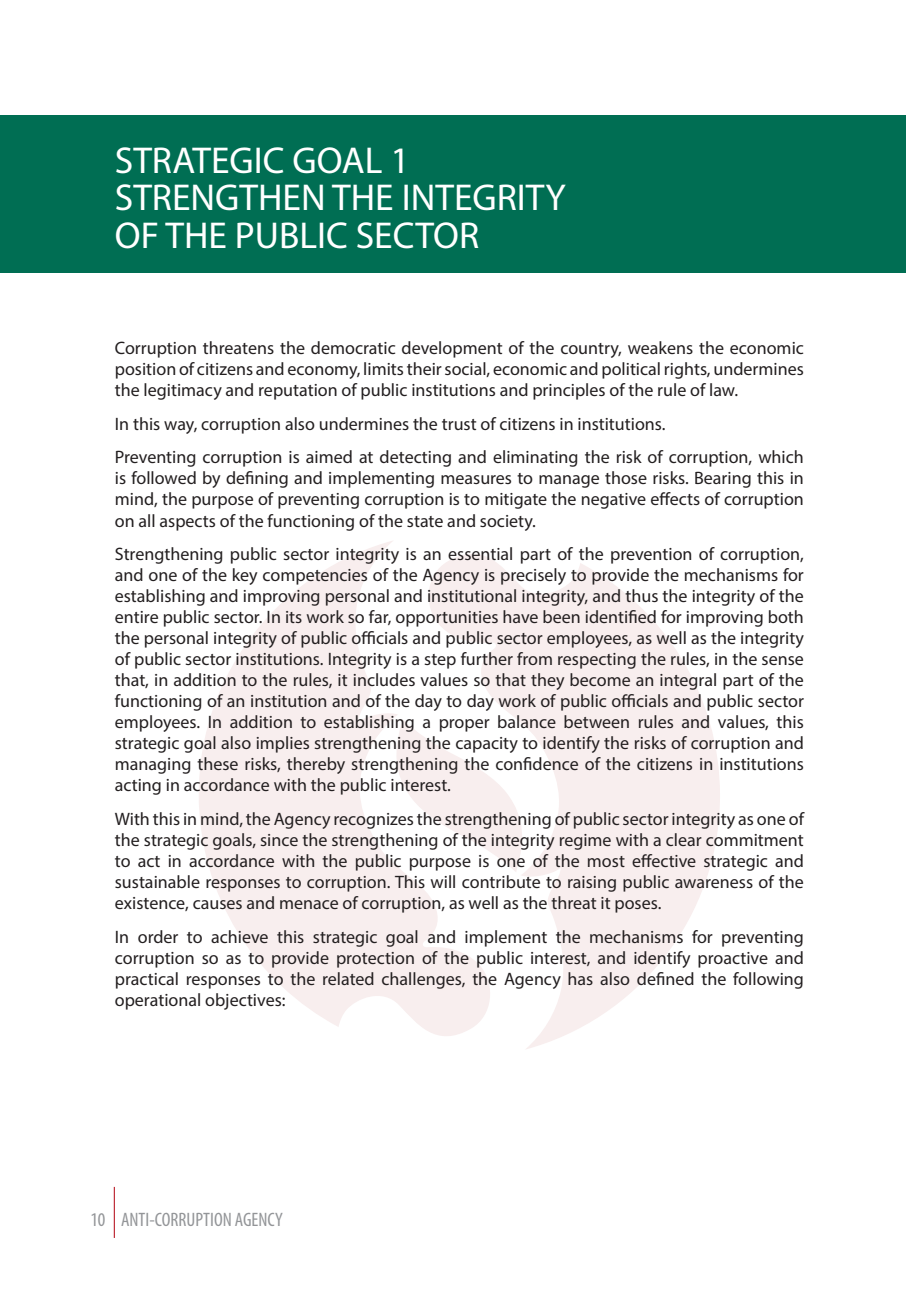
<style>
.page{position:relative;width:906px;height:1289px;background:#fff}
.page>*{position:absolute;margin:0;border:0;box-sizing:border-box;transform-origin:0 0}
.naslov_1{font:37.5px "Myriad Pro";color:#fff}
.t1{font:condensed 19.5px "Myriad Pro";color:#939598}
.osnovni_tekst{font:18px/21px "Myriad Pro";color:#231f20;text-align:justify}
</style>
<div class="page">
<hr style="left:114px;top:1186px;width:1px;height:51px;background:#b50e1a">
<svg style="left:199px;top:541px;width:521px;height:508px;fill:#f8eeee"></svg>
<div style="left:0;top:115px;width:906px;height:157px;background:#006e53"></div>
<p class="naslov_1" style="left:115px;top:137px;width:296px">STRATEGIC GOAL 1</p>
<p class="naslov_1" style="left:115px;top:174px;width:452px">STRENGTHEN THE INTEGRITY</p>
<p class="naslov_1" style="left:115px;top:212px;width:366px">OF THE PUBLIC SECTOR</p>
<p class="osnovni_tekst" style="left:115px;top:337px;width:690px">Corruption threatens the democratic development of the country, weakens the economic position of citizens and economy, limits their social, economic and political rights, undermines the legitimacy and reputation of public institutions and principles of the rule of law.</p>
<p class="osnovni_tekst" style="left:115px;top:413px;width:552px">In this way, corruption also undermines the trust of citizens in institutions.</p>
<p class="osnovni_tekst" style="left:115px;top:446px;width:690px">Preventing corruption is aimed at detecting and eliminating the risk of corruption, which is followed by defining and implementing measures to manage those risks. Bearing this in mind, the purpose of preventing corruption is to mitigate the negative effects of corruption on all aspects of the functioning of the state and society.</p>
<p class="osnovni_tekst" style="left:115px;top:543px;width:690px">Strengthening public sector integrity is an essential part of the prevention of corruption, and one of the key competencies of the Agency is precisely to provide the mechanisms for establishing and improving personal and institutional integrity, and thus the integrity of the entire public sector. In its work so far, opportunities have been identified for improving both the personal integrity of public officials and public sector employees, as well as the integrity of public sector institutions. Integrity is a step further from respecting the rules, in the sense that, in addition to the rules, it includes values so that they become an integral part of the functioning of an institution and of the day to day work of public officials and public sector employees. In addition to establishing a proper balance between rules and values, this strategic goal also implies strengthening the capacity to identify the risks of corruption and managing these risks, thereby strengthening the confidence of the citizens in institutions acting in accordance with the public interest.</p>
<p class="osnovni_tekst" style="left:115px;top:808px;width:690px">With this in mind, the Agency recognizes the strengthening of public sector integrity as one of the strategic goals, since the strengthening of the integrity regime with a clear commitment to act in accordance with the public purpose is one of the most effective strategic and sustainable responses to corruption. This will contribute to raising public awareness of the existence, causes and menace of corruption, as well as the threat it poses.</p>
<p class="osnovni_tekst" style="left:115px;top:926px;width:690px">In order to achieve this strategic goal and implement the mechanisms for preventing corruption so as to provide protection of the public interest, and identify proactive and practical responses to the related challenges, the Agency has also defined the following operational objectives:</p>
<p class="t1" style="left:90px;top:1208px;width:194px">10 ANTI-CORRUPTION AGENCY</p>
</div>
